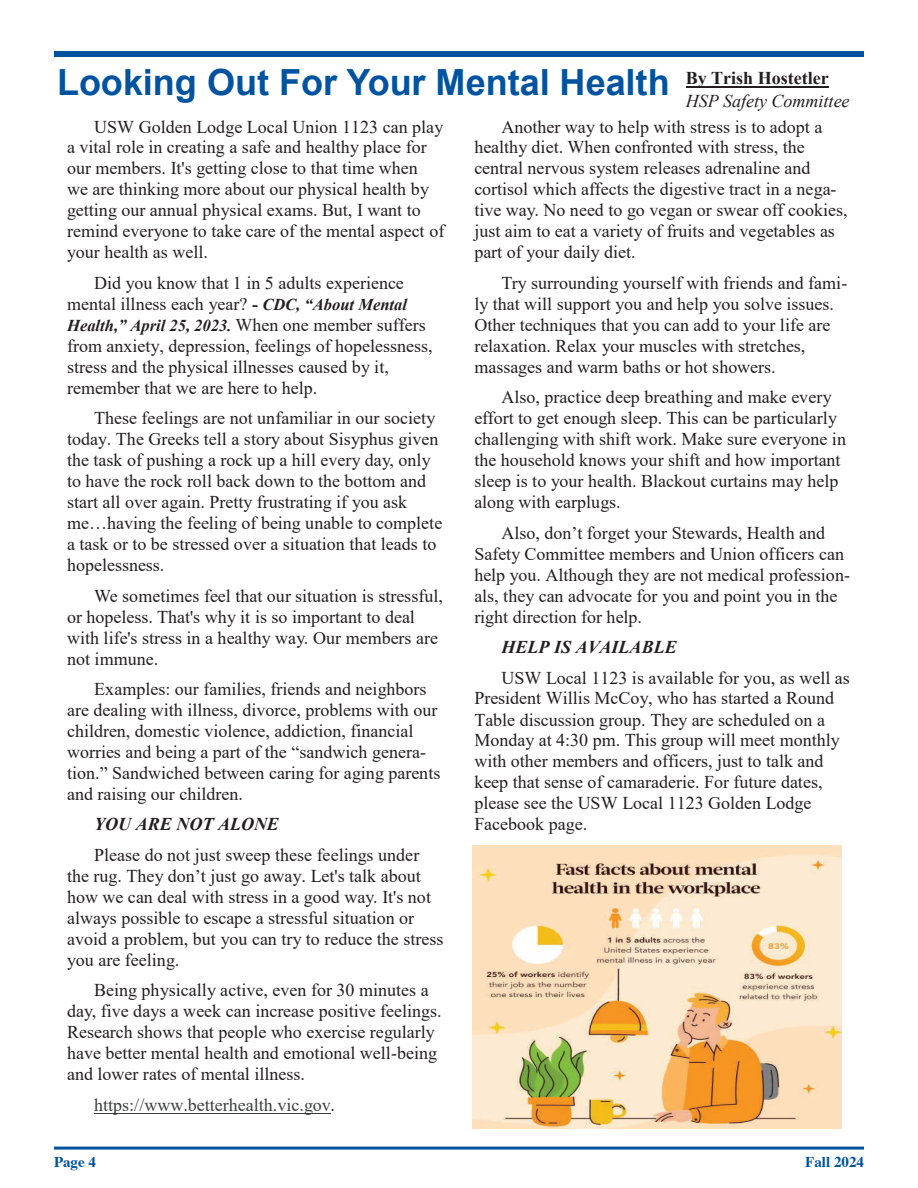
<style>
.page{position:relative;width:918px;height:1188px;background:#fff}
.page>*{position:absolute;margin:0;border:0;box-sizing:border-box;transform-origin:0 0}
.t1{font:700 36px "Arial";color:#0153a0}
.t2{font:18px/21px "Times New Roman";color:#231f20}
.t3{font:18px "Times New Roman";color:#3b3c3c}
.t4{font:italic 700 18px "Times New Roman";letter-spacing:.005em;color:#231f20}
.t5{font:italic 18px "Times New Roman";color:#231f20}
.t6{font:italic 700 16.5px "Times New Roman";color:#231f20}
.t7{font:700 15px "Times";color:#0153a0}
.t8{font:700 15px "Times New Roman";letter-spacing:.005em;color:#0153a0}
.s1{font-weight:700}
.s2{font-weight:700;font-style:italic;font-size:16.5px}
.s3{font-weight:400;font-style:normal;font-size:18px}
.s4{color:#231f20}
</style>
<div class="page">
<hr style="left:54px;top:1147px;width:810px;height:3px;background:#0153a0">
<hr style="left:54px;top:59px;width:810px;height:1px;background:#0153a0">
<hr style="left:94px;top:1113px;width:236px;height:1px;background:#3b3c3c">
<hr style="left:686px;top:86px;width:143px;height:2px;background:#231f20">
<img style="left:473px;top:846px;width:368px;height:283px">
<div style="left:54px;top:51px;width:810px;height:6px;background:#0153a0"></div>
<h1 class="t1" style="left:57px;top:57px;width:773px">Looking Out For Your Mental Health <sup>By</sup> <sup>Trish</sup> <sup>Hostetler</sup></h1>
<p class="t5" style="left:686px;top:89px;width:165px">HSP Safety Committee</p>
<p class="t2" style="left:67px;top:115px;width:379px;text-indent:27px">USW Golden Lodge Local Union 1123 can play a vital role in creating a safe and healthy place for our members. It's getting close to that time when<br>we are thinking more about our physical health by getting our annual physical exams. But, I want to remind everyone to take care of the mental aspect of your health as well.</p>
<p class="t2" style="left:67px;top:272px;width:341px;text-align:right">Did you know that 1 in 5 adults experience mental illness each year? <span class="s1">-</span> <span class="s2">CDC, “About Mental</span></p>
<p class="t6" style="left:67px;top:314px;width:360px">Health,” April 25, 2023. <span class="s3">When one member suffers</span></p>
<p class="t2" style="left:67px;top:335px;width:367px">from anxiety, depression, feelings of hopelessness, stress and the physical illnesses caused by it, remember that we are here to help.</p>
<p class="t2" style="left:67px;top:407px;width:377px;text-indent:27px">These feelings are not unfamiliar in our society today. The Greeks tell a story about Sisyphus given the task of pushing a rock up a hill every day, only to have the rock roll back down to the bottom and start all over again. Pretty frustrating if you ask me…having the feeling of being unable to complete a task or to be stressed over a situation that leads to hopelessness.</p>
<p class="t2" style="left:67px;top:585px;width:377px;text-indent:27px">We sometimes feel that our situation is stressful, or hopeless. That's why it is so important to deal with life's stress in a healthy way. Our members are not immune.</p>
<p class="t2" style="left:67px;top:678px;width:375px;text-indent:27px">Examples: our families, friends and neighbors are dealing with illness, divorce, problems with our children, domestic violence, addiction, financial worries and being a part of the “sandwich genera&shy;tion.” Sandwiched between caring for aging parents and raising our children.</p>
<p class="t4" style="left:94px;top:812px;width:186px">YOU ARE NOT ALONE</p>
<p class="t2" style="left:67px;top:844px;width:378px;text-indent:27px">Please do not just sweep these feelings under the rug. They don’t just go away. Let's talk about how we can deal with stress in a good way. It's not always possible to escape a stressful situation or avoid a problem, but you can try to reduce the stress you are feeling.</p>
<p class="t2" style="left:67px;top:979px;width:376px;text-indent:27px">Being physically active, even for 30 minutes a day, five days a week can increase positive feelings.<br>Research shows that people who exercise regularly have better mental health and emotional well-being and lower rates of mental illness.</p>
<p class="t3" style="left:94px;top:1092px;width:242px">https://www.betterhealth.vic.gov<span class="s4">.</span></p>
<p class="t2" style="left:474px;top:115px;width:375px;text-indent:27px">Another way to help with stress is to adopt a healthy diet. When confronted with stress, the central nervous system releases adrenaline and cortisol which affects the digestive tract in a nega&shy;tive way. No need to go vegan or swear off cookies, just aim to eat a variety of fruits and vegetables as part of your daily diet.</p>
<p class="t2" style="left:474px;top:272px;width:374px;text-indent:27px">Try surrounding yourself with friends and fami&shy;ly that will support you and help you solve issues.<br>Other techniques that you can add to your life are relaxation. Relax your muscles with stretches, massages and warm baths or hot showers.</p>
<p class="t2" style="left:474px;top:386px;width:373px;text-indent:27px">Also, practice deep breathing and make every effort to get enough sleep. This can be particularly challenging with shift work. Make sure everyone in the household knows your shift and how important sleep is to your health. Blackout curtains may help along with earplugs.</p>
<p class="t2" style="left:474px;top:522px;width:377px;text-indent:27px">Also, don’t forget your Stewards, Health and Safety Committee members and Union officers can help you. Although they are not medical profession&shy;als, they can advocate for you and point you in the right direction for help.</p>
<p class="t4" style="left:501px;top:635px;width:177px">HELP IS AVAILABLE</p>
<p class="t2" style="left:474px;top:666px;width:377px;text-indent:27px">USW Local 1123 is available for you, as well as President Willis McCoy, who has started a Round Table discussion group. They are scheduled on a Monday at 4:30 pm. This group will meet monthly with other members and officers, just to talk and keep that sense of camaraderie. For future dates, please see the USW Local 1123 Golden Lodge Facebook page.</p>
<p class="t8" style="left:71px;top:1151px;width:44px">Page 4</p>
<p class="t8" style="left:803px;top:1151px;width:60px">Fall 2024</p>
<p class="t7" style="left:54px;top:1148px;width:44px">Page 4</p>
<p class="t7" style="left:805px;top:1148px;width:60px">Fall 2024</p>
</div>
